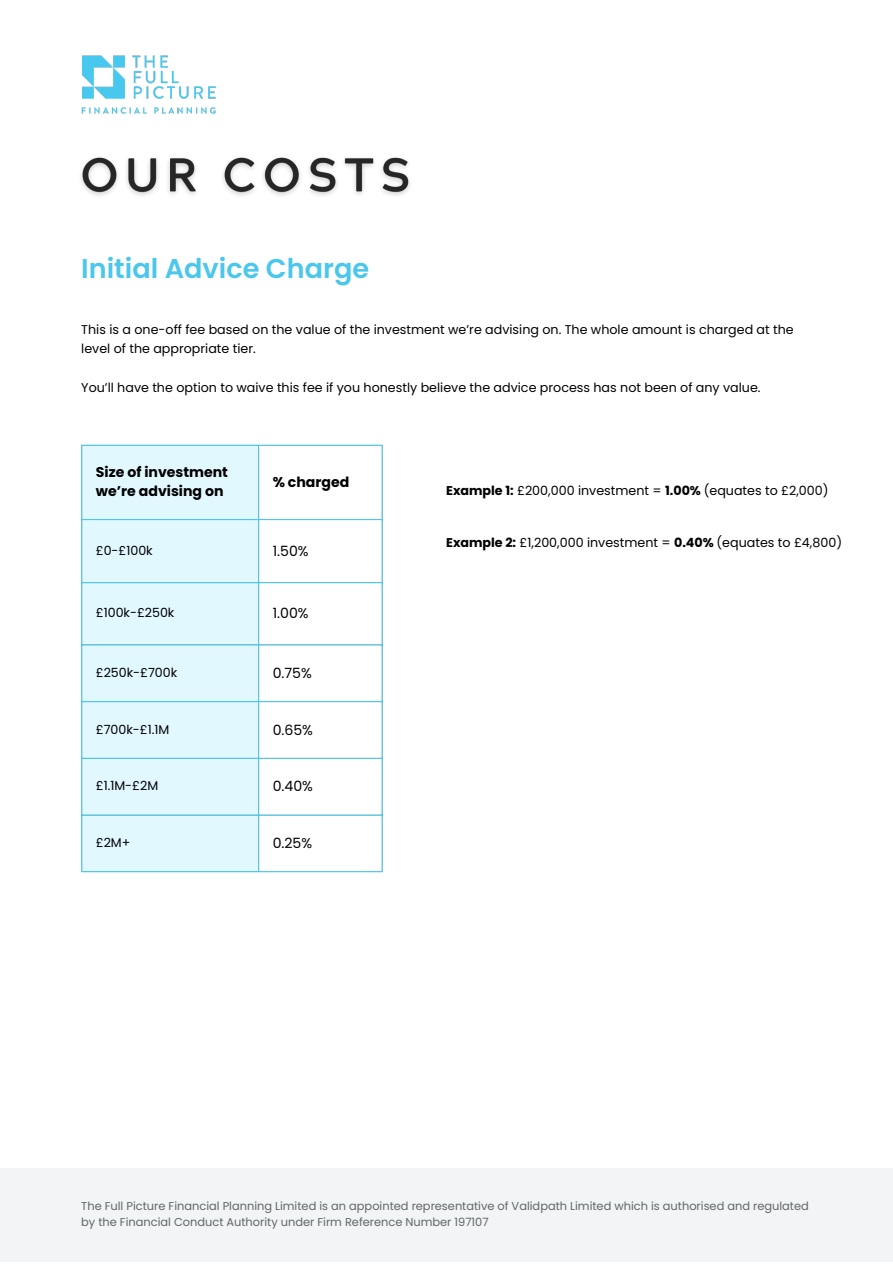
<style>
.page{position:relative;width:893px;height:1264px;background:#fff}
.page>*{position:absolute;margin:0;border:0;box-sizing:border-box;transform-origin:0 0}
.t1{font:600 27.15px "Poppins";color:#4cc7ec}
.t2{font:700 14.1px/18.9px "Poppins";color:#000}
.t3{font:14.1px "Poppins";color:#000}
.t4{font:12.75px/19px "Poppins";color:#000}
.t5{font:12.6px "Poppins";color:#000}
.t6{font:11.4px/15.6px "Poppins";color:#606768}
.s1{font-weight:700}
</style>
<div class="page">
<div style="left:0;top:1167px;width:892px;height:95px;background:#f2f4f5"></div>
<img style="left:81px;top:55px;width:135px;height:59px">
<img style="left:81px;top:157px;width:329px;height:39px">
<div style="left:82px;top:446px;width:176px;height:425px;background:#e2f8ff"></div>
<hr style="left:81px;top:446px;width:1px;height:425px;background:#4cc7ec">
<hr style="left:258px;top:446px;width:1px;height:425px;background:#4cc7ec">
<hr style="left:381px;top:446px;width:1px;height:425px;background:#4cc7ec">
<hr style="left:81px;top:444px;width:301px;height:2px;background:#4cc7ec">
<hr style="left:81px;top:519px;width:301px;height:1px;background:#4cc7ec">
<hr style="left:81px;top:582px;width:301px;height:1px;background:#4cc7ec">
<hr style="left:81px;top:644px;width:301px;height:1px;background:#4cc7ec">
<hr style="left:81px;top:701px;width:301px;height:1px;background:#4cc7ec">
<hr style="left:81px;top:757px;width:301px;height:2px;background:#4cc7ec">
<hr style="left:81px;top:814px;width:301px;height:1px;background:#4cc7ec">
<hr style="left:81px;top:871px;width:301px;height:1px;background:#4cc7ec">
<p class="t1" style="left:81px;top:250px;width:289px">Initial Advice Charge</p>
<p class="t4" style="left:81px;top:320px;width:714px">This is a one-off fee based on the value of the investment we’re advising on. The whole amount is charged at the level of the appropriate tier.</p>
<p class="t4" style="left:81px;top:377px;width:680px">You’ll have the option to waive this fee if you honestly believe the advice process has not been of any value.</p>
<p class="t2" style="left:96px;top:463px;width:134px">Size of investment we’re advising on</p>
<p class="t2" style="left:273px;top:472px;width:78px">% charged</p>
<p class="t5" style="left:96px;top:541px;width:58px">£0-£100k</p>
<p class="t3" style="left:273px;top:541px;width:37px">1.50%</p>
<p class="t5" style="left:96px;top:603px;width:80px">£100k-£250k</p>
<p class="t3" style="left:273px;top:603px;width:37px">1.00%</p>
<p class="t5" style="left:96px;top:663px;width:83px">£250k-£700k</p>
<p class="t3" style="left:273px;top:663px;width:41px">0.75%</p>
<p class="t5" style="left:96px;top:720px;width:75px">£700k-£1.1M</p>
<p class="t3" style="left:273px;top:719px;width:42px">0.65%</p>
<p class="t5" style="left:96px;top:777px;width:64px">£1.1M-£2M</p>
<p class="t3" style="left:273px;top:776px;width:42px">0.40%</p>
<p class="t5" style="left:96px;top:833px;width:36px">£2M+</p>
<p class="t3" style="left:273px;top:833px;width:41px">0.25%</p>
<p class="t4" style="left:446px;top:481px;width:384px"><span class="s1">Example 1:</span> £200,000 investment = <span class="s1">1.00%</span> (equates to £2,000)</p>
<p class="t4" style="left:446px;top:532px;width:397px"><span class="s1">Example 2:</span> £1,200,000 investment = <span class="s1">0.40%</span> (equates to £4,800)</p>
<p class="t6" style="left:81px;top:1198px;width:729px">The Full Picture Financial Planning Limited is an appointed representative of Validpath Limited which is authorised and regulated by the Financial Conduct Authority under Firm Reference Number 197107</p>
</div>
